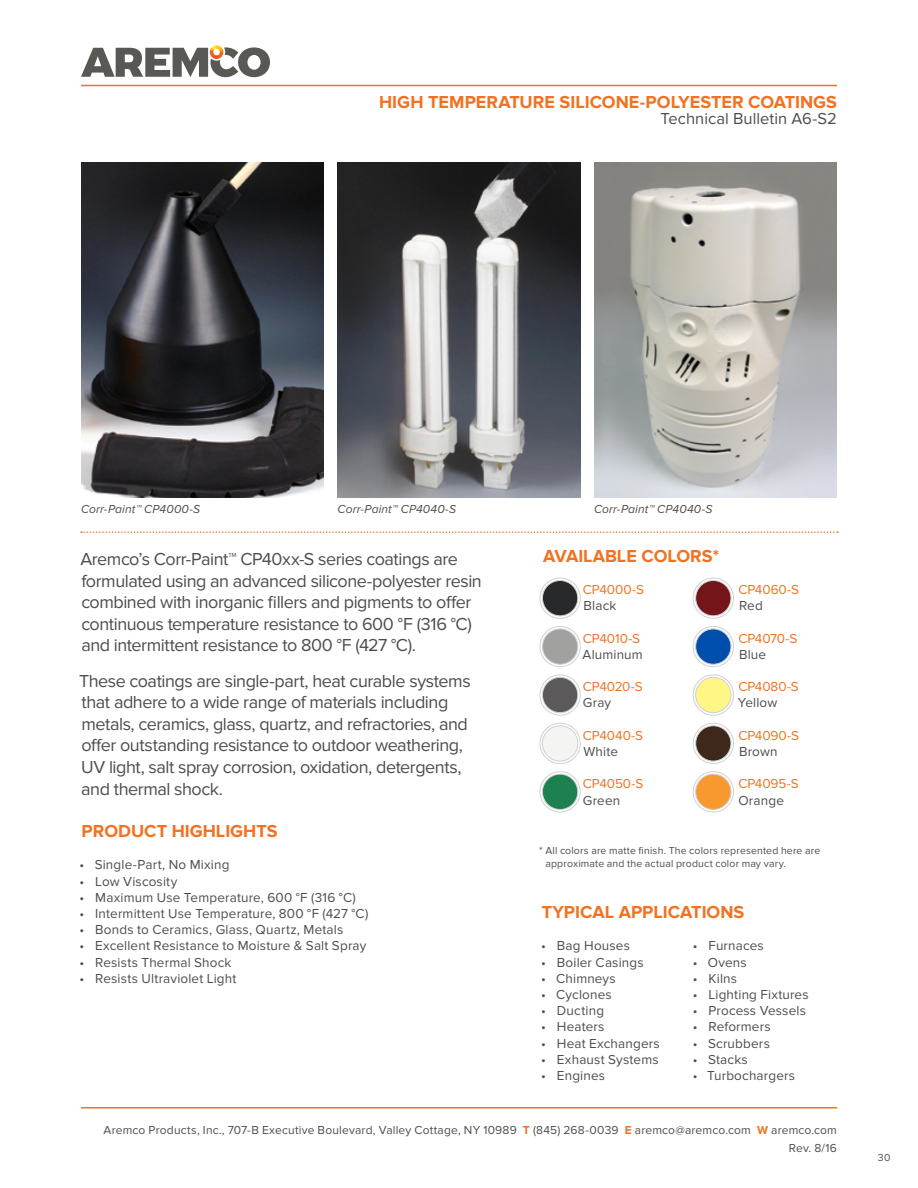
<style>
.page{position:relative;width:918px;height:1188px;background:#fff}
.page>*{position:absolute;margin:0;border:0;box-sizing:border-box;transform-origin:0 0}
.t1{font:18px/21.6px "Proxima Nova";letter-spacing:-.025em;color:#4d4d4f}
.t2{font:700 18px "Proxima Nova";color:#f37121}
.t3{font:16.5px "Proxima Nova";color:#4d4d4f}
.t4{font:13.5px "Proxima Nova";letter-spacing:.01em;color:#4d4d4f}
.t5{font:13.5px "Proxima Nova";letter-spacing:-.01em;color:#f37121}
.t6{font:12px/17.7px "Proxima Nova";letter-spacing:.015em;color:#4d4d4f;text-align:right}
.t7{font:italic 12px "Proxima Nova";letter-spacing:.015em;color:#4d4d4f}
.t8{font:10.5px/12.6px "Proxima Nova";letter-spacing:.015em;color:#4d4d4f}
.s1{font-weight:700;color:#f37121}
</style>
<div class="page">
<hr style="left:81px;top:85px;width:756px;height:1px;background:#f37121">
<hr style="left:81px;top:1107px;width:756px;height:1px;background:#f37121">
<svg style="left:81px;top:45px;width:189px;height:32px"></svg>
<img style="left:81px;top:162px;width:243px;height:335px">
<svg style="left:81px;top:531px;width:757px;height:2px"></svg>
<img style="left:338px;top:162px;width:242px;height:335px">
<img style="left:594px;top:162px;width:243px;height:335px">
<div style="left:542px;top:581px;width:36px;height:35px;background:#27292b;border-radius:50%"></div>
<div style="left:540px;top:578px;width:41px;height:41px;border:1px solid #cfd1d2;border-radius:50%"></div>
<div style="left:542px;top:580px;width:36px;height:36px;border:1px solid #cfd1d2;border-radius:50%"></div>
<div style="left:542px;top:629px;width:36px;height:35px;background:#a1a1a0;border-radius:50%"></div>
<div style="left:540px;top:626px;width:41px;height:41px;border:1px solid #cfd1d2;border-radius:50%"></div>
<div style="left:542px;top:629px;width:36px;height:36px;border:1px solid #cfd1d2;border-radius:50%"></div>
<div style="left:542px;top:726px;width:36px;height:35px;background:#f4f4f2;border-radius:50%"></div>
<div style="left:540px;top:723px;width:41px;height:41px;border:1px solid #cfd1d2;border-radius:50%"></div>
<div style="left:542px;top:726px;width:36px;height:35px;border:1px solid #cfd1d2;border-radius:50%"></div>
<div style="left:542px;top:774px;width:36px;height:36px;background:#1c8051;border-radius:50%"></div>
<div style="left:540px;top:771px;width:41px;height:41px;border:1px solid #cfd1d2;border-radius:50%"></div>
<div style="left:542px;top:774px;width:36px;height:36px;border:1px solid #cfd1d2;border-radius:50%"></div>
<div style="left:696px;top:581px;width:35px;height:35px;background:#741619;border-radius:50%"></div>
<div style="left:693px;top:578px;width:41px;height:41px;border:1px solid #cfd1d2;border-radius:50%"></div>
<div style="left:695px;top:580px;width:36px;height:36px;border:1px solid #cfd1d2;border-radius:50%"></div>
<div style="left:696px;top:629px;width:35px;height:35px;background:#004eab;border-radius:50%"></div>
<div style="left:693px;top:626px;width:41px;height:41px;border:1px solid #cfd1d2;border-radius:50%"></div>
<div style="left:695px;top:629px;width:36px;height:36px;border:1px solid #cfd1d2;border-radius:50%"></div>
<div style="left:696px;top:677px;width:35px;height:36px;background:#fff685;border-radius:50%"></div>
<div style="left:693px;top:675px;width:41px;height:40px;border:1px solid #cfd1d2;border-radius:50%"></div>
<div style="left:695px;top:677px;width:36px;height:36px;border:1px solid #cfd1d2;border-radius:50%"></div>
<div style="left:696px;top:726px;width:35px;height:35px;background:#3e281c;border-radius:50%"></div>
<div style="left:693px;top:723px;width:41px;height:41px;border:1px solid #cfd1d2;border-radius:50%"></div>
<div style="left:695px;top:726px;width:36px;height:35px;border:1px solid #cfd1d2;border-radius:50%"></div>
<div style="left:696px;top:774px;width:35px;height:36px;background:#f8992f;border-radius:50%"></div>
<div style="left:693px;top:771px;width:41px;height:41px;border:1px solid #cfd1d2;border-radius:50%"></div>
<div style="left:695px;top:774px;width:36px;height:36px;border:1px solid #cfd1d2;border-radius:50%"></div>
<div style="left:542px;top:677px;width:36px;height:36px;background:#5c595b;border-radius:50%"></div>
<div style="left:540px;top:675px;width:41px;height:40px;border:1px solid #cfd1d2;border-radius:50%"></div>
<div style="left:542px;top:677px;width:36px;height:36px;border:1px solid #cfd1d2;border-radius:50%"></div>
<h1 class="t2" style="left:379px;top:92px;width:459px">HIGH TEMPERATURE SILICONE-POLYESTER COATINGS</h1>
<p class="t3" style="left:660px;top:109px;width:178px">Technical Bulletin A6-S2</p>
<p class="t7" style="left:81px;top:502px;width:121px">Corr-Paint™ CP4000-S</p>
<p class="t7" style="left:338px;top:503px;width:120px">Corr-Paint™ CP4040-S</p>
<p class="t7" style="left:594px;top:503px;width:120px">Corr-Paint™ CP4040-S</p>
<p class="t1" style="left:80px;top:549px;width:403px">Aremco’s Corr-Paint™ CP40xx-S series coatings are formulated using an advanced silicone-polyester resin combined with inorganic fillers and pigments to offer continuous temperature resistance to 600 °F (316 °C) and intermittent resistance to 800 °F (427 °C).</p>
<p class="t1" style="left:79px;top:670px;width:393px">These coatings are single-part, heat curable systems that adhere to a wide range of materials including metals, ceramics, glass, quartz, and refractories, and offer outstanding resistance to outdoor weathering, UV light, salt spray corrosion, oxidation, detergents, and thermal shock.</p>
<h1 class="t2" style="left:82px;top:821px;width:197px">PRODUCT HIGHLIGHTS</h1>
<p class="t4" style="left:79px;top:857px;width:152px">• Single-Part, No Mixing</p>
<p class="t4" style="left:79px;top:873px;width:99px">• Low Viscosity</p>
<p class="t4" style="left:79px;top:890px;width:278px">• Maximum Use Temperature, 600 °F (316 °C)</p>
<p class="t4" style="left:79px;top:906px;width:290px">• Intermittent Use Temperature, 800 °F (427 °C)</p>
<p class="t4" style="left:79px;top:922px;width:265px">• Bonds to Ceramics, Glass, Quartz, Metals</p>
<p class="t4" style="left:79px;top:938px;width:288px">• Excellent Resistance to Moisture &amp; Salt Spray</p>
<p class="t4" style="left:79px;top:954px;width:154px">• Resists Thermal Shock</p>
<p class="t4" style="left:79px;top:971px;width:159px">• Resists Ultraviolet Light</p>
<h1 class="t2" style="left:543px;top:545px;width:177px">AVAILABLE COLORS*</h1>
<p class="t5" style="left:583px;top:582px;width:63px">CP4000-S</p>
<p class="t4" style="left:584px;top:598px;width:34px">Black</p>
<p class="t5" style="left:583px;top:630px;width:59px">CP4010-S</p>
<p class="t4" style="left:583px;top:647px;width:62px">Aluminum</p>
<p class="t5" style="left:583px;top:679px;width:61px">CP4020-S</p>
<p class="t4" style="left:583px;top:695px;width:30px">Gray</p>
<p class="t5" style="left:583px;top:728px;width:62px">CP4040-S</p>
<p class="t4" style="left:583px;top:744px;width:36px">White</p>
<p class="t5" style="left:583px;top:776px;width:62px">CP4050-S</p>
<p class="t4" style="left:583px;top:792px;width:39px">Green</p>
<p class="t5" style="left:738px;top:582px;width:62px">CP4060-S</p>
<p class="t4" style="left:739px;top:598px;width:25px">Red</p>
<p class="t5" style="left:738px;top:630px;width:60px">CP4070-S</p>
<p class="t4" style="left:739px;top:647px;width:29px">Blue</p>
<p class="t5" style="left:738px;top:679px;width:62px">CP4080-S</p>
<p class="t4" style="left:738px;top:695px;width:41px">Yellow</p>
<p class="t5" style="left:738px;top:728px;width:62px">CP4090-S</p>
<p class="t4" style="left:739px;top:744px;width:40px">Brown</p>
<p class="t5" style="left:738px;top:776px;width:62px">CP4095-S</p>
<p class="t4" style="left:738px;top:792px;width:47px">Orange</p>
<p class="t8" style="left:545px;top:845px;width:276px;text-indent:-6px">* All colors are matte finish. The colors represented here are approximate and the actual product color may vary.</p>
<h1 class="t2" style="left:542px;top:902px;width:204px">TYPICAL APPLICATIONS</h1>
<p class="t4" style="left:541px;top:938px;width:90px">• Bag Houses</p>
<p class="t4" style="left:541px;top:954px;width:104px">• Boiler Casings</p>
<p class="t4" style="left:541px;top:971px;width:76px">• Chimneys</p>
<p class="t4" style="left:541px;top:987px;width:72px">• Cyclones</p>
<p class="t4" style="left:541px;top:1003px;width:65px">• Ducting</p>
<p class="t4" style="left:541px;top:1019px;width:65px">• Heaters</p>
<p class="t4" style="left:541px;top:1035px;width:120px">• Heat Exchangers</p>
<p class="t4" style="left:541px;top:1052px;width:119px">• Exhaust Systems</p>
<p class="t4" style="left:541px;top:1068px;width:65px">• Engines</p>
<p class="t4" style="left:693px;top:938px;width:73px">• Furnaces</p>
<p class="t4" style="left:693px;top:954px;width:56px">• Ovens</p>
<p class="t4" style="left:693px;top:971px;width:46px">• Kilns</p>
<p class="t4" style="left:693px;top:987px;width:117px">• Lighting Fixtures</p>
<p class="t4" style="left:693px;top:1003px;width:115px">• Process Vessels</p>
<p class="t4" style="left:693px;top:1019px;width:79px">• Reformers</p>
<p class="t4" style="left:693px;top:1035px;width:79px">• Scrubbers</p>
<p class="t4" style="left:693px;top:1052px;width:57px">• Stacks</p>
<p class="t4" style="left:693px;top:1068px;width:104px">• Turbochargers</p>
<p class="t6" style="left:104px;top:1121px;width:735px">Aremco Products, Inc., 707-B Executive Boulevard, Valley Cottage, NY 10989 <span class="s1">T</span> (845) 268-0039 <span class="s1">E</span> aremco@aremco.com <span class="s1">W</span> aremco.com<br>Rev. 8/16</p>
<p class="t8" style="left:878px;top:1152px;width:14px">30</p>
</div>
